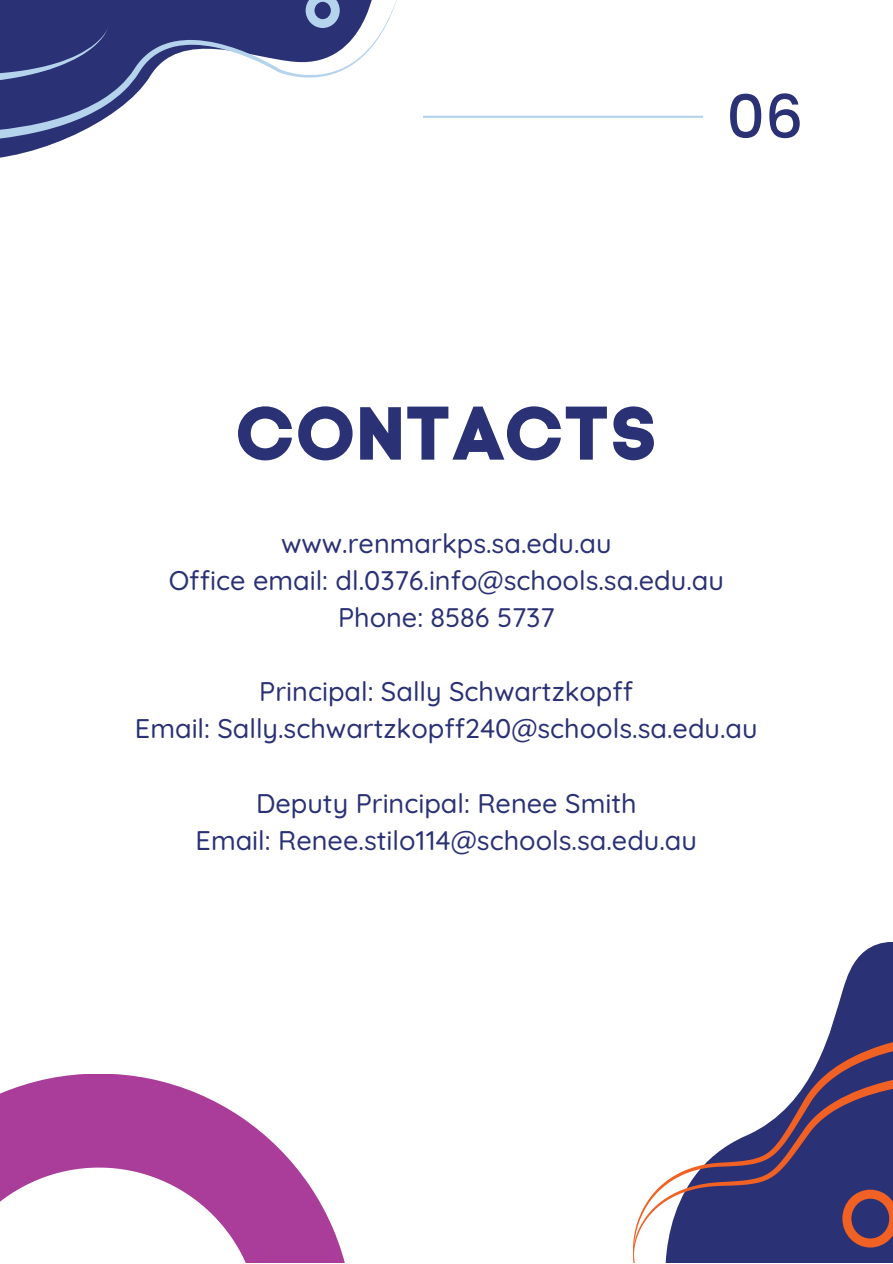
<style>
.page{position:relative;width:893px;height:1264px;background:#fff}
.page>*{position:absolute;margin:0;border:0;box-sizing:border-box;transform-origin:0 0}
.t1{font:75px "Code Pro Bold LC";color:#2a3175}
.t2{font:500 60px "Poppins";color:#2a3175}
.t3{font:500 27px "Quicksand";color:#2a3175}
</style>
<div class="page">
<svg style="left:829px;top:942px;width:63px;height:92px;fill:#2a3175"></svg>
<svg style="left:633px;top:1034px;width:259px;height:228px;fill:#2a3175"></svg>
<svg style="left:0;top:142px;width:58px;height:16px"></svg>
<svg style="left:0;top:0;width:397px;height:142px"></svg>
<svg style="left:0;top:27px;width:108px;height:57px;background:#333c7d"></svg>
<svg style="left:305px;top:0;width:35px;height:28px"></svg>
<hr style="left:423px;top:116px;width:280px;height:2px;background:#b6d3ed">
<svg style="left:0;top:1074px;width:345px;height:188px;fill:#aa3c9a"></svg>
<p class="t2" style="left:726px;top:75px;width:78px">06</p>
<p class="t1" style="left:235px;top:388px;width:423px">CONTACTS</p>
<p class="t3" style="left:281px;top:526px;width:332px">www.renmarkps.sa.edu.au</p>
<p class="t3" style="left:169px;top:563px;width:557px">Office email: dl.0376.info@schools.sa.edu.au</p>
<p class="t3" style="left:338px;top:600px;width:218px">Phone: 8586 5737</p>
<p class="t3" style="left:259px;top:674px;width:375px">Principal: Sally Schwartzkopff</p>
<p class="t3" style="left:135px;top:711px;width:624px">Email: Sally.schwartzkopff240@schools.sa.edu.au</p>
<p class="t3" style="left:256px;top:785px;width:382px">Deputy Principal: Renee Smith</p>
<p class="t3" style="left:196px;top:822px;width:503px">Email: Renee.stilo114@schools.sa.edu.au</p>
</div>
